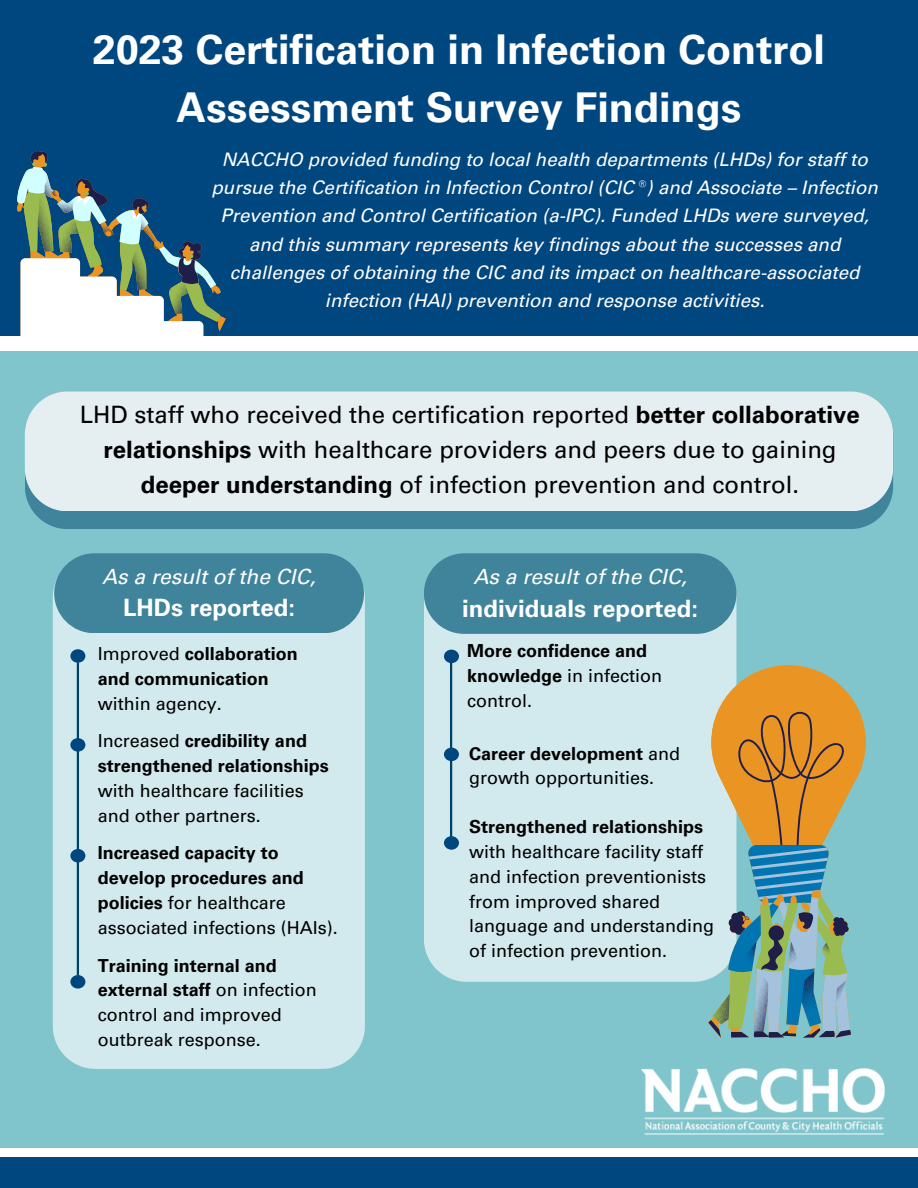
<style>
.page{position:relative;width:918px;height:1188px;background:#fff}
.page>*{position:absolute;margin:0;border:0;box-sizing:border-box;transform-origin:0 0}
.t1{font:700 41.1px/57.3px "Univers LT Pro 65";color:#fff;text-align:center}
.t2{font:24px/34.8px "Univers LT Pro 55 Roman";color:#000;text-align:center}
.t3{font:700 24px "Univers LT Pro 65";color:#fff}
.t4{font:italic 21px "Univers LT Pro 55";color:#fff}
.t5{font:italic 18.75px/28.2px "Univers LT Pro 55";color:#fff;text-align:center}
.t6{font:18px/24.8px "Univers LT Pro 55 Roman";color:#000}
.t7{font:700 18px/24.8px "Univers LT Pro 65";color:#000}
.s1{font-family:"Univers LT Pro 65";font-weight:700}
.s2{font-family:"Univers LT Pro 55 Roman";font-weight:400}
</style>
<div class="page">
<div style="left:0;top:0;width:918px;height:338px;background:#00467f"></div>
<div style="left:0;top:1158px;width:918px;height:30px;background:#00467f"></div>
<svg style="left:17px;top:151px;width:208px;height:186px"></svg>
<div style="left:0;top:351px;width:918px;height:797px;background:#80c5cc"></div>
<div style="left:25px;top:392px;width:868px;height:137px;background:#3f849b;border-radius:43px"></div>
<div style="left:25px;top:391px;width:868px;height:120px;background:#e5eef1;border-radius:43px"></div>
<div style="left:53px;top:557px;width:312px;height:512px;background:#d2eaed"></div>
<div style="left:54px;top:553px;width:310px;height:80px;background:#3f849b;border-radius:40px"></div>
<hr style="left:77px;top:662px;width:2px;height:313px;background:#004369">
<div style="left:70px;top:649px;width:15px;height:14px;background:#00467f;border-radius:50%"></div>
<div style="left:70px;top:738px;width:15px;height:14px;background:#00467f;border-radius:50%"></div>
<div style="left:70px;top:849px;width:15px;height:14px;background:#00467f;border-radius:50%"></div>
<div style="left:70px;top:975px;width:15px;height:14px;background:#00467f;border-radius:50%"></div>
<div style="left:424px;top:556px;width:312px;height:426px;background:#d2eaed"></div>
<div style="left:424px;top:553px;width:312px;height:81px;background:#3f849b;border-radius:40px"></div>
<hr style="left:450px;top:656px;width:2px;height:187px;background:#004369">
<div style="left:444px;top:650px;width:15px;height:13px;background:#00467f;border-radius:50%"></div>
<div style="left:444px;top:748px;width:15px;height:13px;background:#00467f;border-radius:50%"></div>
<div style="left:444px;top:836px;width:15px;height:14px;background:#00467f;border-radius:50%"></div>
<svg style="left:708px;top:665px;width:158px;height:373px"></svg>
<img style="left:641px;top:1069px;width:243px;height:65px">
<div style="left:1px;top:337px;width:917px;height:14px;background:#fff"></div>
<h3 class="t1" style="left:93px;top:26px;width:734px">2023 Certification in Infection Control<br>Assessment Survey Findings</h3>
<p class="t5" style="left:212px;top:148px;width:668px">NACCHO provided funding to local health departments (LHDs) for staff to pursue the Certification in Infection Control (CIC ®) and Associate – Infection Prevention and Control Certification (a-IPC). Funded LHDs were surveyed, and this summary represents key findings about the successes and challenges of obtaining the CIC and its impact on healthcare-associated infection (HAI) prevention and response activities.</p>
<h4 class="t2" style="left:80px;top:400px;width:781px">LHD staff who received the certification reported <span class="s1">better collaborative relationships</span> with healthcare providers and peers due to gaining <span class="s1">deeper understanding</span> of infection prevention and control.</h4>
<h4 class="t4" style="left:102px;top:569px;width:215px">As a result of the CIC,</h4>
<p class="t3" style="left:123px;top:599px;width:173px">LHDs reported:</p>
<p class="t7" style="left:98px;top:644px;width:202px"><span class="s2">Improved</span> collaboration and communication <span class="s2">within agency.</span></p>
<p class="t6" style="left:98px;top:731px;width:233px">Increased <span class="s1">credibility and strengthened relationships </span>with healthcare facilities and other partners.</p>
<h2 class="t7" style="left:98px;top:843px;width:242px">Increased capacity to develop procedures and policies <span class="s2">for healthcare associated infections (HAIs).</span></h2>
<p class="t6" style="left:98px;top:955px;width:221px"><span class="s1">Training internal and external staff</span> on infection control and improved outbreak response.</p>
<p class="t4" style="left:473px;top:569px;width:215px">As a result of the CIC,</p>
<p class="t3" style="left:462px;top:599px;width:238px">individuals reported:</p>
<h2 class="t7" style="left:467px;top:641px;width:197px">More confidence and knowledge <span class="s2">in infection control.</span></h2>
<p class="t6" style="left:469px;top:743px;width:213px"><span class="s1">Career development</span> and growth opportunities.</p>
<h1 class="t6" style="left:469px;top:817px;width:247px"><span class="s1">Strengthened relationships </span>with healthcare facility staff and infection preventionists from improved shared language and understanding of infection prevention.</h1>
</div>
